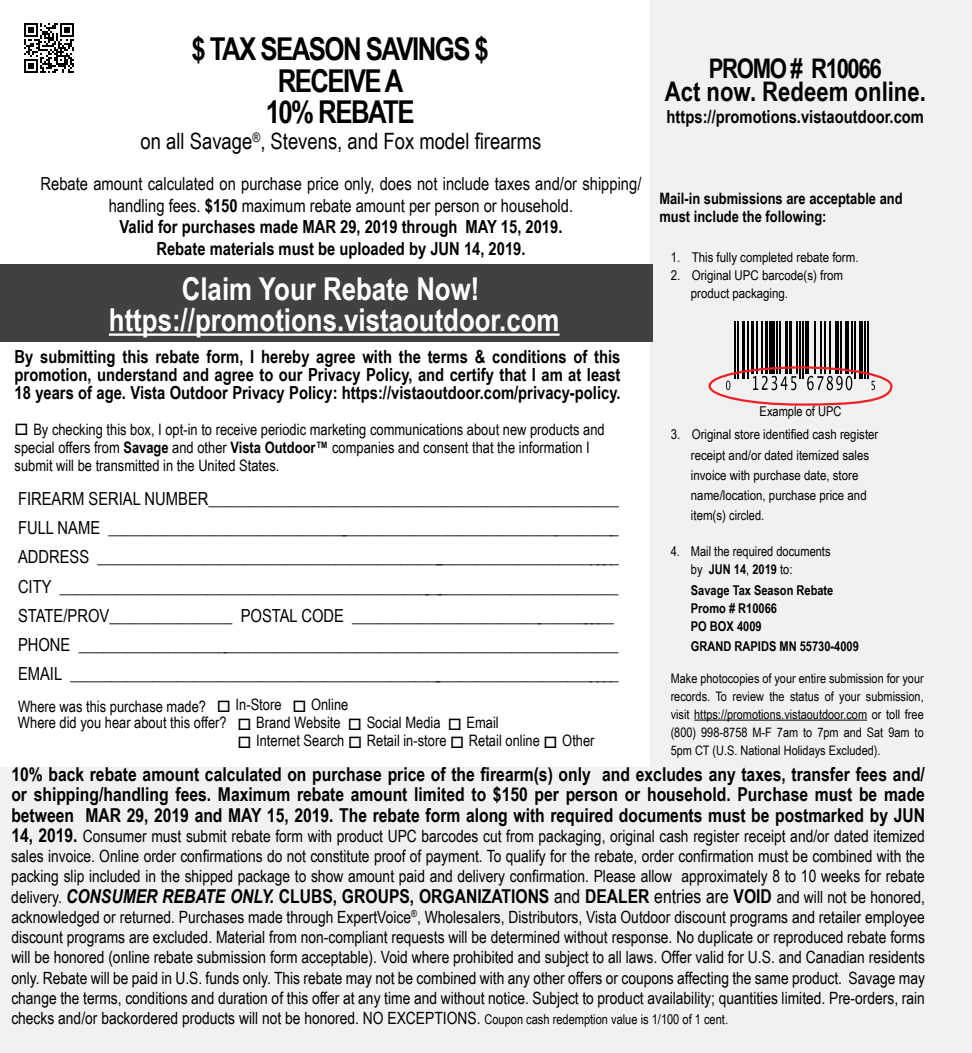
<style>
.page{position:relative;width:972px;height:1053px;background:#fff}
.page>*{position:absolute;margin:0;border:0;box-sizing:border-box;transform-origin:0 0}
.t1{font:700 31.5px/31.5px "Arial Narrow";color:#fff;text-align:center}
.t2{font:700 31.5px/31.5px "Arial Narrow";letter-spacing:-.05em;color:#000;text-align:center}
.t3{font:700 27px "Arial Narrow";color:#000101}
.t4{font:700 27px "Arial Narrow";letter-spacing:-.05em;color:#000}
.t5{font:22.5px "Arial Narrow";color:#000101}
.t6{font:700 19.12px/20.2px "Arial Narrow";color:#000;text-align:justify}
.t7{font:700 18px/29.2px "Arial Narrow";color:#000}
.t8{font:18px/21.6px "Arial Narrow";color:#000101;text-align:center}
.t9{font:700 18px "Arial Narrow";color:#000101}
.t10{font:16.88px/20.2px "Arial Narrow";color:#000;text-align:justify}
.t11{font:15.75px/18px "Arial Narrow";color:#000}
.t12{font:700 15.75px/18px "Arial Narrow";color:#000101}
.t13{font:13.5px/20.2px "Arial Narrow";color:#000;scale:1.04 1}
.t14{font:700 13.5px/18px "Arial Narrow";color:#000}
.t15{font:13.5px/18px "Arial Narrow";color:#000}
.t16{font:13.05px/18px "Arial Narrow";color:#000101;text-align:justify}
.s1{font-weight:700}
.s2{font-weight:400}
.s3{color:#000}
.s4{font-weight:700;font-size:19.12px}
.s5{font-weight:400;font-size:16.88px}
.s6{font-style:italic}
.s7{font-size:13.5px}
</style>
<div class="page">
<div style="left:650px;top:0;width:322px;height:1053px;background:#f1f1f2"></div>
<hr style="left:694px;top:720px;width:173px;height:1px;background:#000101">
<div style="left:0;top:767px;width:972px;height:286px;background:#f1f1f2"></div>
<div style="left:0;top:264px;width:652px;height:78px;background:#414042"></div>
<hr style="left:109px;top:333px;width:451px;height:3px;background:#fff">
<hr style="left:734px;top:321px;width:1px;height:58px;background:#000">
<hr style="left:737px;top:321px;width:1px;height:58px;background:#000">
<hr style="left:743px;top:321px;width:2px;height:58px;background:#000">
<hr style="left:747px;top:321px;width:1px;height:58px;background:#000">
<hr style="left:751px;top:321px;width:3px;height:53px;background:#000">
<hr style="left:757px;top:321px;width:1px;height:53px;background:#000">
<hr style="left:761px;top:321px;width:1px;height:53px;background:#000">
<hr style="left:765px;top:321px;width:3px;height:53px;background:#000">
<div style="left:770px;top:321px;width:5px;height:53px;background:#000"></div>
<hr style="left:777px;top:321px;width:1px;height:53px;background:#000">
<hr style="left:779px;top:321px;width:2px;height:53px;background:#000">
<hr style="left:785px;top:321px;width:3px;height:53px;background:#000">
<hr style="left:789px;top:321px;width:3px;height:53px;background:#000">
<hr style="left:796px;top:321px;width:2px;height:53px;background:#000">
<hr style="left:799px;top:321px;width:1px;height:58px;background:#000">
<hr style="left:802px;top:321px;width:1px;height:58px;background:#000">
<hr style="left:805px;top:321px;width:1px;height:53px;background:#000">
<hr style="left:808px;top:321px;width:1px;height:53px;background:#000">
<hr style="left:815px;top:321px;width:1px;height:53px;background:#000">
<hr style="left:821px;top:321px;width:1px;height:53px;background:#000">
<hr style="left:825px;top:321px;width:1px;height:53px;background:#000">
<hr style="left:829px;top:321px;width:1px;height:53px;background:#000">
<hr style="left:835px;top:321px;width:4px;height:53px;background:#000">
<hr style="left:840px;top:321px;width:1px;height:53px;background:#000">
<hr style="left:845px;top:321px;width:4px;height:53px;background:#000">
<hr style="left:852px;top:321px;width:1px;height:53px;background:#000">
<hr style="left:854px;top:321px;width:2px;height:58px;background:#000">
<hr style="left:859px;top:321px;width:4px;height:58px;background:#000">
<hr style="left:864px;top:321px;width:2px;height:58px;background:#000">
<hr style="left:867px;top:321px;width:1px;height:58px;background:#000">
<svg style="left:807px;top:376px;width:45px;height:14px"></svg>
<svg style="left:753px;top:376px;width:43px;height:14px"></svg>
<svg style="left:726px;top:381px;width:4px;height:9px"></svg>
<svg style="left:872px;top:381px;width:3px;height:9px"></svg>
<div style="left:708px;top:366px;width:185px;height:40px;border:2px solid #ed2124;border-radius:50%"></div>
<svg style="left:24px;top:23px;width:50px;height:50px"></svg>
<h1 class="t2" style="left:191px;top:32px;width:299px">$ TAX SEASON SAVINGS $<br>RECEIVE A<br>10% REBATE</h1>
<h3 class="t5" style="left:141px;top:125px;width:402px">on all Savage<sup>®</sup>, Stevens, and Fox model firearms</h3>
<p class="t8" style="left:40px;top:172px;width:603px">Rebate amount calculated on purchase price only, does not include taxes and/or shipping/ handling fees. <span class="s1">$150</span> maximum rebate amount per person or household.<br><span class="s1">Valid for purchases made MAR 29, 2019 through MAY 15, 2019.<br>Rebate materials must be uploaded by JUN 14, 2019.</span></p>
<h1 class="t1" style="left:109px;top:271px;width:452px">Claim Your Rebate Now! https://promotions.vistaoutdoor.com</h1>
<p class="t7" style="left:15px;top:347px;width:607px;line-height:18px;text-align:justify">By submitting this rebate form, I hereby agree with the terms &amp; conditions of this promotion, understand and agree to our Privacy Policy, and certify that I am at least 18 years of age. Vista Outdoor Privacy Policy: https://vistaoutdoor.com/privacy-policy.</p>
<p class="t11" style="left:15px;top:420px;width:592px">□ By checking this box, I opt-in to receive periodic marketing communications about new products and special offers from <span class="s1">Savage</span> and other <span class="s1">Vista Outdoor™</span> companies and consent that the information I submit will be transmitted in the United States.</p>
<p class="t7" style="left:18px;top:483px;width:602px"><span class="s2">FIREARM SERIAL NUMBER__________________________________________________ FULL NAME</span> _______________________________________________________________ <span class="s2">ADDRESS</span> _________________________________________________________________ <span class="s2">CITY</span> _____________________________________________________________________ <span class="s2">STATE/PROV</span>_______________ <span class="s2">POSTAL CODE</span> _________________________________ <span class="s2">PHONE</span> __________________________________________________________________ <span class="s2">EMAIL</span> ____________________________________________________________________</p>
<p class="t11" style="left:18px;top:698px;width:482px;line-height:15.8px">Where was this purchase made? □ In-Store □ Online<br>Where did you hear about this offer? □ Brand Website □ Social Media □ Email</p>
<p class="t11" style="left:237px;top:731px;width:359px">□ Internet Search □ Retail in-store □ Retail online □ Other</p>
<h2 class="t4" style="left:709px;top:48px;width:175px">PROMO # R10066</h2>
<h2 class="t3" style="left:665px;top:71px;width:263px">Act now. Redeem online.</h2>
<p class="t9" style="left:667px;top:103px;width:259px">https://promotions.vistaoutdoor.com</p>
<p class="t12" style="left:659px;top:189px;width:245px">Mail-in submissions are acceptable and must include the following:</p>
<p class="t13" style="left:671px;top:246px;width:182px">1. This fully completed rebate form.</p>
<p class="t13" style="left:691px;top:265px;width:148px;line-height:18px;text-indent:-20px">2. Original UPC barcode(s) from product packaging.</p>
<p class="t15" style="left:760px;top:402px;width:83px">Example of UPC</p>
<p class="t13" style="left:691px;top:424px;width:182px;text-indent:-20px">3. Original store identified cash register receipt and/or dated itemized sales invoice with purchase date, store name/location, purchase price and item(s) circled.</p>
<p class="t15" style="left:691px;top:542px;width:141px;text-indent:-20px">4. Mail the required documents by <span class="s1">JUN 14</span>, <span class="s1">2019</span> to:</p>
<p class="t14" style="left:691px;top:580px;width:144px">Savage Tax Season Rebate<br>Promo # R10066<br>PO BOX 4009</p>
<p class="t14" style="left:691px;top:636px;width:169px">GRAND RAPIDS MN 55730-4009</p>
<p class="t16" style="left:671px;top:669px;width:255px"><span class="s3">Make photocopies of your entire submission for your records.</span> To review the status of your submission, visit https://promotions.vistaoutdoor.com or toll free (800) 998-8758 M-F 7am to 7pm and Sat 9am to 5pm CT (U.S. National Holidays Excluded).</p>
<p class="t6" style="left:11px;top:763px;width:915px">10% back rebate amount calculated on purchase price of the firearm(s) only and excludes any taxes, transfer fees and/ or shipping/handling fees. Maximum rebate amount limited to $150 per person or household. Purchase must be made between MAR 29, 2019 and MAY 15, 2019. The rebate form along with required documents must be postmarked by JUN</p>
<p class="t10" style="left:11px;top:825px;width:915px"><span class="s4">14, 2019.</span> Consumer must submit rebate form with product UPC barcodes cut from packaging, original cash register receipt and/or dated itemized sales invoice. Online order confirmations do not constitute proof of payment. To qualify for the rebate, order confirmation must be combined with the packing slip included in the shipped package to show amount paid and delivery confirmation. Please allow approximately 8 to 10 weeks for rebate</p>
<p class="t6" style="left:11px;top:885px;width:915px"><span class="s5">delivery.</span> <span class="s6">CONSUMER REBATE ONLY.</span> CLUBS, GROUPS, ORGANIZATIONS <span class="s2">and</span> DEALER <span class="s2">entries are</span> VOID <span class="s5">and will not be honored,</span></p>
<p class="t10" style="left:11px;top:906px;width:915px">acknowledged or returned. Purchases made through ExpertVoice<sup>®</sup>, Wholesalers, Distributors, Vista Outdoor discount programs and retailer employee discount programs are excluded. Material from non-compliant requests will be determined without response. No duplicate or reproduced rebate forms will be honored (online rebate submission form acceptable). Void where prohibited and subject to all laws. Offer valid for U.S. and Canadian residents only. Rebate will be paid in U.S. funds only. This rebate may not be combined with any other offers or coupons affecting the same product. Savage may change the terms, conditions and duration of this offer at any time and without notice. Subject to product availability; quantities limited. Pre-orders, rain checks and/or backordered products will not be honored. NO EXCEPTIONS. <span class="s7">Coupon cash redemption value is 1/100 of 1 cent.</span></p>
</div>
